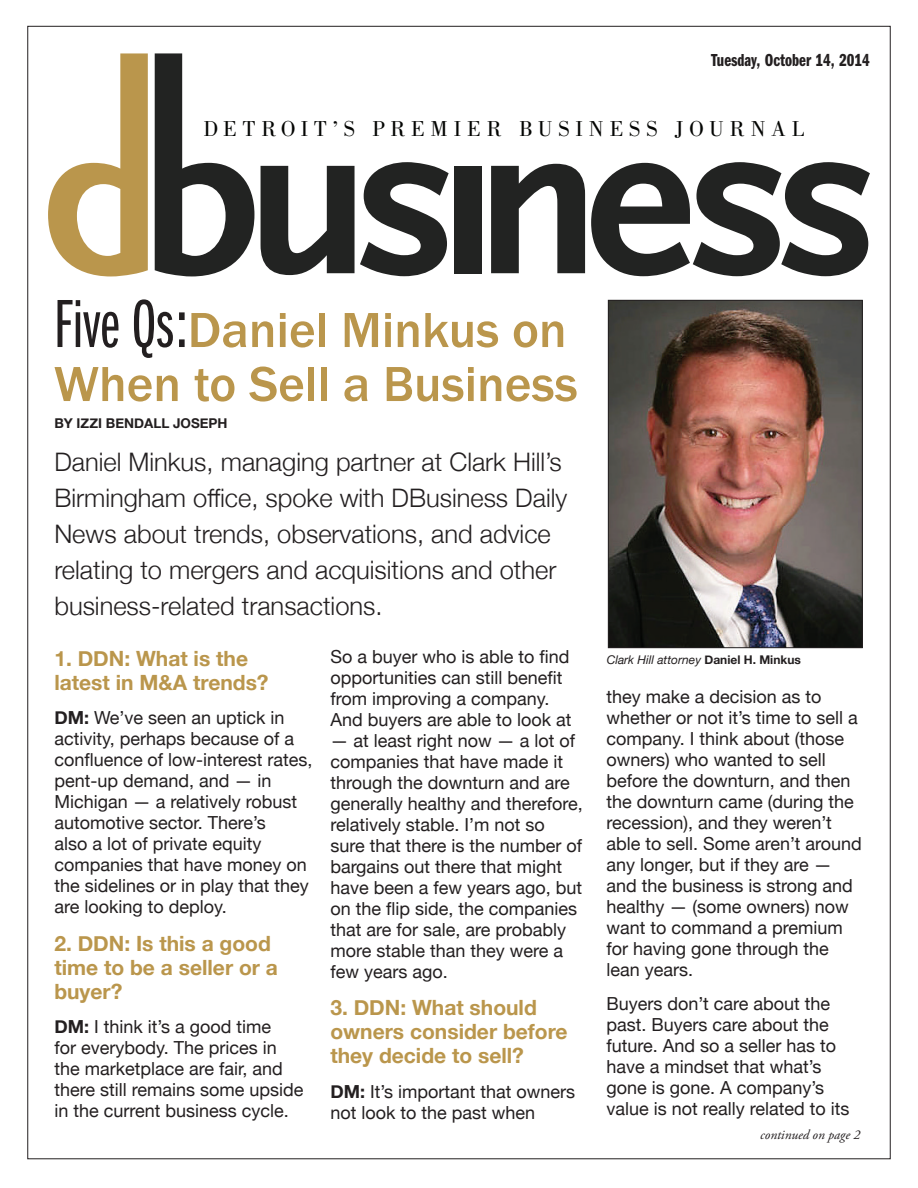
<style>
.page{position:relative;width:918px;height:1188px;background:#fff}
.page>*{position:absolute;margin:0;border:0;box-sizing:border-box;transform-origin:0 0}
.t1{font:500 51px/54px "Franklin Gothic";color:#ba964c}
.t2{font:300 25.5px/36px "Helvetica Neue";color:#231f20}
.t3{font:22.35px "Bodoni";letter-spacing:.265em;color:#040503}
.t4{font:700 21px/24px "Helvetica Neue";color:#ba964c}
.t5{font:18px/21px "Helvetica Neue";color:#231f20}
.t6{font:18px "Franklin Gothic URW Com Dem";color:#231f20}
.t7{font:700 13.5px "Helvetica Neue";color:#231f20}
.t8{font:italic 13.5px "Adobe Garamond Pro";color:#231f20}
.t9{font:italic 12px "Helvetica Neue";color:#231f20}
.s1{font-family:"Franklin Gothic URW Ext Com D Boo";font-weight:400;font-size:70.5px;color:#231f20}
.s2{font-weight:700}
.s3{font-weight:700;font-style:normal}
</style>
<div class="page">
<svg style="left:48px;top:53px;width:100px;height:223px"></svg>
<svg style="left:155px;top:53px;width:99px;height:223px"></svg>
<svg style="left:261px;top:162px;width:188px;height:114px"></svg>
<div style="left:455px;top:166px;width:27px;height:107px;background:#222322"></div>
<svg style="left:491px;top:164px;width:94px;height:109px"></svg>
<svg style="left:591px;top:162px;width:279px;height:114px"></svg>
<img style="left:610px;top:302px;width:251px;height:344px">
<div style="left:608px;top:300px;width:255px;height:348px;border:1px solid #231f20"></div>
<p class="t6" style="left:711px;top:50px;width:160px">Tuesday, October 14, 2014</p>
<p class="t3" style="left:203px;top:117px;width:602px">DETROIT’S PREMIER BUSINESS JOURNAL</p>
<h1 class="t1" style="left:54px;top:304px;width:525px"><span class="s1">Five Qs:</span>Daniel Minkus on<br>When to Sell a Business</h1>
<p class="t7" style="left:54px;top:412px;width:175px">BY IZZI BENDALL JOSEPH</p>
<h2 class="t2" style="left:54px;top:442px;width:514px">Daniel Minkus, managing partner at Clark Hill’s Birmingham office, spoke with DBusiness Daily News about trends, observations, and advice relating to mergers and acquisitions and other business-related transactions.</h2>
<p class="t4" style="left:54px;top:647px;width:216px">1. DDN: What is the latest in M&amp;A trends?</p>
<p class="t5" style="left:54px;top:708px;width:259px"><span class="s2">DM:</span> We’ve seen an uptick in activity, perhaps because of a confluence of low-interest rates, pent-up demand, and — in<br>Michigan — a relatively robust automotive sector. There’s<br>also a lot of private equity companies that have money on the sidelines or in play that they are looking to deploy.</p>
<p class="t4" style="left:54px;top:932px;width:225px">2. DDN: Is this a good time to be a seller or a buyer?</p>
<p class="t5" style="left:54px;top:1017px;width:251px"><span class="s2">DM:</span> I think it’s a good time<br>for everybody. The prices in the marketplace are fair, and there still remains some upside in the current business cycle.</p>
<p class="t5" style="left:330px;top:647px;width:243px">So a buyer who is able to find opportunities can still benefit from improving a company.<br>And buyers are able to look at</p>
<p class="t5" style="left:330px;top:731px;width:254px">— at least right now — a lot of companies that have made it through the downturn and are generally healthy and therefore, relatively stable. I’m not so sure that there is the number of bargains out there that might have been a few years ago, but on the flip side, the companies that are for sale, are probably more stable than they were a few years ago.</p>
<p class="t4" style="left:330px;top:996px;width:239px">3. DDN: What should owners consider before they decide to sell?</p>
<p class="t5" style="left:330px;top:1082px;width:246px"><span class="s2">DM:</span> It’s important that owners not look to the past when</p>
<p class="t9" style="left:607px;top:651px;width:196px">Clark Hill attorney <span class="s3">Daniel H. Minkus</span></p>
<p class="t5" style="left:606px;top:687px;width:257px">they make a decision as to whether or not it’s time to sell a company. I think about (those owners) who wanted to sell before the downturn, and then the downturn came (during the recession), and they weren’t able to sell. Some aren’t around any longer, but if they are — and the business is strong and healthy — (some owners) now want to command a premium for having gone through the lean years.</p>
<p class="t5" style="left:606px;top:994px;width:245px">Buyers don’t care about the past. Buyers care about the future. And so a seller has to have a mindset that what’s gone is gone. A company’s value is not really related to its</p>
<p class="t8" style="left:760px;top:1127px;width:101px">continued on page 2</p>
</div>
